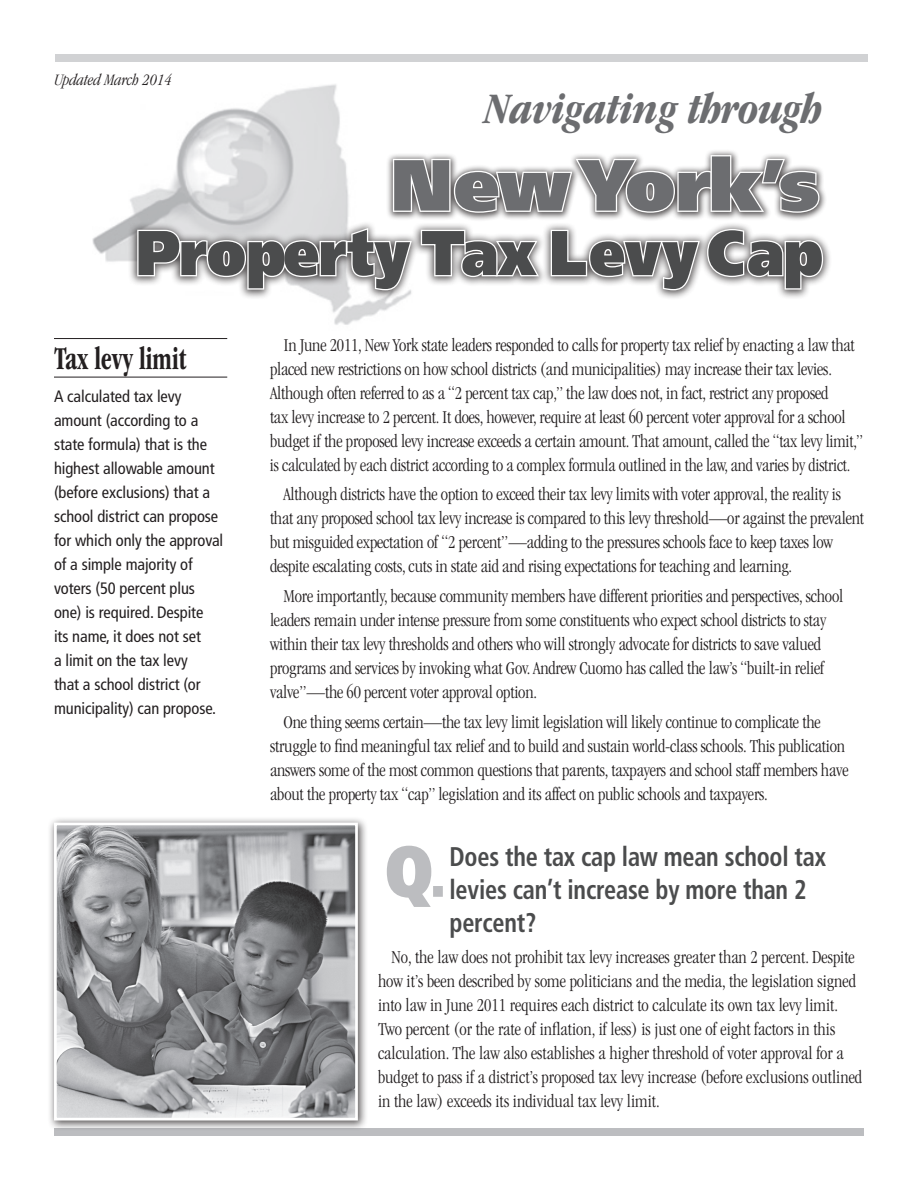
<style>
.page{position:relative;width:918px;height:1188px;background:#fff}
.page>*{position:absolute;margin:0;border:0;box-sizing:border-box;transform-origin:0 0}
.t1{font:900 72.15px "Frutiger LT Std";letter-spacing:-.02em;color:#6c6d70}
.t2{font:900 63px "Frutiger LT Std";color:#4b4c4d;scale:.9 1}
.t3{font:italic 700 condensed 45px "ITC Garamond Std";color:#6c6d70}
.t4{font:700 condensed 33px "ITC Garamond Std";color:#231f20;scale:.8 1}
.t5{font:700 condensed 27px/33px "Frutiger LT Std";letter-spacing:-.01em;color:#4b4c4d;scale:.9 1}
.t6{font:300 condensed 18.75px/24px "ITC Garamond Std";letter-spacing:-.01em;color:#231f20}
.t7{font:condensed 16.5px/24px "Frutiger LT Std";letter-spacing:-.005em;color:#231f20}
.t8{font:italic 300 condensed 16.5px "ITC Garamond Std";color:#231f20}
</style>
<div class="page">
<div style="left:54px;top:1128px;width:809px;height:7px;background:#bcbdc0"></div>
<div style="left:48px;top:817px;width:320px;height:314px;background:#231f20;opacity:.75"></div>
<img style="left:58px;top:827px;width:296px;height:290px">
<div style="left:54px;top:823px;width:304px;height:298px;border:3px solid #fff"></div>
<img style="left:93px;top:84px;width:308px;height:241px">
<div style="left:386px;top:150px;width:442px;height:72px;background:#231f20;opacity:.75"></div>
<svg style="left:392px;top:154px;width:429px;height:60px"></svg>
<div style="left:128px;top:220px;width:704px;height:80px;background:#231f20;opacity:.75"></div>
<svg style="left:136px;top:226px;width:405px;height:66px"></svg>
<svg style="left:549px;top:228px;width:275px;height:64px"></svg>
<div style="left:55px;top:54px;width:813px;height:7px;background:#d1d2d4"></div>
<hr style="left:54px;top:338px;width:173px;height:1px;background:#231f20">
<hr style="left:54px;top:377px;width:173px;height:1px;background:#231f20">
<svg style="left:387px;top:846px;width:56px;height:61px"></svg>
<p class="t8" style="left:54px;top:70px;width:119px">Updated March 2014</p>
<h3 class="t3" style="left:485px;top:84px;width:339px">Navigating through</h3>
<h1 class="t1" style="left:391px;top:141px;width:430px">New York’s</h1>
<h2 class="t2" style="left:136px;top:214px;width:765px">Property Tax Levy Cap</h2>
<h3 class="t4" style="left:54px;top:340px;width:167px">Tax levy limit</h3>
<p class="t7" style="left:54px;top:384px;width:171px">A calculated tax levy amount (according to a state formula) that is the highest allowable amount (before exclusions) that a school district can propose for which only the approval of a simple majority of voters (50 percent plus one) is required. Despite<br>its name, it does not set<br>a limit on the tax levy<br>that a school district (or municipality) can propose.</p>
<p class="t6" style="left:270px;top:334px;width:595px;text-indent:14px">In June 2011, New York state leaders responded to calls for property tax relief by enacting a law that placed new restrictions on how school districts (and municipalities) may increase their tax levies.<br>Although often referred to as a “2 percent tax cap,” the law does not, in fact, restrict any proposed<br>tax levy increase to 2 percent. It does, however, require at least 60 percent voter approval for a school budget if the proposed levy increase exceeds a certain amount. That amount, called the “tax levy limit,” is calculated by each district according to a complex formula outlined in the law, and varies by district.</p>
<p class="t6" style="left:270px;top:482px;width:596px;text-indent:14px">Although districts have the option to exceed their tax levy limits with voter approval, the reality is that any proposed school tax levy increase is compared to this levy threshold—or against the prevalent but misguided expectation of “2 percent”—adding to the pressures schools face to keep taxes low despite escalating costs, cuts in state aid and rising expectations for teaching and learning.</p>
<p class="t6" style="left:270px;top:584px;width:575px;text-indent:14px">More importantly, because community members have different priorities and perspectives, school leaders remain under intense pressure from some constituents who expect school districts to stay within their tax levy thresholds and others who will strongly advocate for districts to save valued programs and services by invoking what Gov. Andrew Cuomo has called the law’s “built-in relief valve”—the 60 percent voter approval option.</p>
<p class="t6" style="left:270px;top:710px;width:580px;text-indent:14px">One thing seems certain—the tax levy limit legislation will likely continue to complicate the struggle to find meaningful tax relief and to build and sustain world-class schools. This publication answers some of the most common questions that parents, taxpayers and school staff members have about the property tax “cap” legislation and its affect on public schools and taxpayers.</p>
<h3 class="t5" style="left:450px;top:840px;width:420px">Does the tax cap law mean school tax levies can’t increase by more than 2 percent?</h3>
<p class="t6" style="left:378px;top:945px;width:486px;text-indent:14px">No, the law does not prohibit tax levy increases greater than 2 percent. Despite how it’s been described by some politicians and the media, the legislation signed into law in June 2011 requires each district to calculate its own tax levy limit.<br>Two percent (or the rate of inflation, if less) is just one of eight factors in this calculation. The law also establishes a higher threshold of voter approval for a budget to pass if a district’s proposed tax levy increase (before exclusions outlined in the law) exceeds its individual tax levy limit.</p>
</div>
